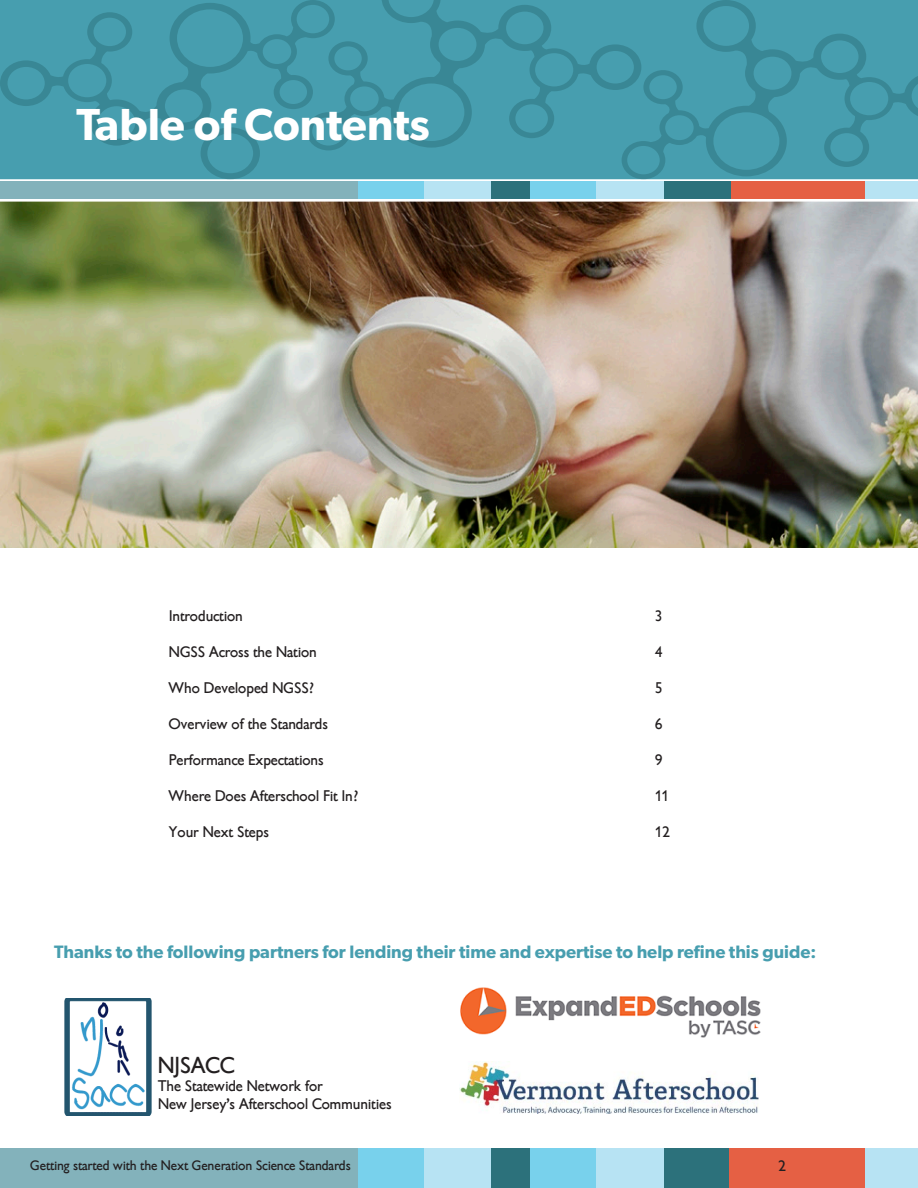
<style>
.page{position:relative;width:918px;height:1188px;background:#fff}
.page>*{position:absolute;margin:0;border:0;box-sizing:border-box;transform-origin:0 0}
.t1{font:600 45px "Gibson";color:#fff}
.Body_text{font:22.5px "Gibson";color:#231f20}
.t2{font:600 18px "Gibson";color:#479eaf}
.Body_text-2{font:15px "Gibson";color:#231f20}
.t3{font:13.5px "Gibson";color:#231f20}
</style>
<div class="page">
<div style="left:0;top:0;width:918px;height:179px;background:#479eaf"></div>
<div style="left:0;top:181px;width:358px;height:18px;background:#83b2bb"></div>
<div style="left:358px;top:181px;width:68px;height:18px;background:#78d1ec"></div>
<div style="left:424px;top:181px;width:67px;height:18px;background:#b7e3f3"></div>
<div style="left:491px;top:181px;width:68px;height:18px;background:#2c717b"></div>
<div style="left:531px;top:181px;width:67px;height:18px;background:#78d1ec"></div>
<div style="left:596px;top:181px;width:68px;height:18px;background:#b7e3f3"></div>
<div style="left:664px;top:181px;width:68px;height:18px;background:#2c717b"></div>
<div style="left:732px;top:181px;width:135px;height:18px;background:#e56044"></div>
<div style="left:865px;top:181px;width:53px;height:18px;background:#b7e3f3"></div>
<div style="left:0;top:1148px;width:358px;height:40px;background:#83b2bb"></div>
<div style="left:358px;top:1148px;width:68px;height:40px;background:#78d1ec"></div>
<div style="left:424px;top:1148px;width:67px;height:40px;background:#b7e3f3"></div>
<div style="left:491px;top:1148px;width:68px;height:40px;background:#2c717b"></div>
<div style="left:531px;top:1148px;width:67px;height:40px;background:#78d1ec"></div>
<div style="left:596px;top:1148px;width:68px;height:40px;background:#b7e3f3"></div>
<div style="left:664px;top:1148px;width:68px;height:40px;background:#2c717b"></div>
<div style="left:729px;top:1148px;width:138px;height:40px;background:#e56044"></div>
<div style="left:865px;top:1148px;width:53px;height:40px;background:#b7e3f3"></div>
<img style="left:0;top:202px;width:918px;height:345px">
<img style="left:65px;top:998px;width:86px;height:117px">
<img style="left:460px;top:987px;width:300px;height:51px">
<img style="left:459px;top:1061px;width:300px;height:52px">
<svg style="left:0;top:1px;width:330px;height:178px"></svg>
<svg style="left:307px;top:0;width:315px;height:150px"></svg>
<svg style="left:622px;top:0;width:296px;height:179px"></svg>
<p class="t1" style="left:76px;top:98px;width:355px">Table of Contents</p>
<p class="Body_text-2" style="left:169px;top:607px;width:75px">Introduction</p>
<p class="Body_text-2" style="left:655px;top:607px;width:9px">3</p>
<p class="Body_text-2" style="left:169px;top:643px;width:149px">NGSS Across the Nation</p>
<p class="Body_text-2" style="left:655px;top:643px;width:9px">4</p>
<p class="Body_text-2" style="left:169px;top:679px;width:146px">Who Developed NGSS?</p>
<p class="Body_text-2" style="left:655px;top:679px;width:9px">5</p>
<p class="Body_text-2" style="left:169px;top:715px;width:161px">Overview of the Standards</p>
<p class="Body_text-2" style="left:655px;top:715px;width:9px">6</p>
<p class="Body_text-2" style="left:169px;top:751px;width:156px">Performance Expectations</p>
<p class="Body_text-2" style="left:655px;top:751px;width:9px">9</p>
<p class="Body_text-2" style="left:169px;top:787px;width:190px">Where Does Afterschool Fit In?</p>
<p class="Body_text-2" style="left:655px;top:787px;width:16px">11</p>
<p class="Body_text-2" style="left:169px;top:823px;width:101px">Your Next Steps</p>
<p class="Body_text-2" style="left:655px;top:823px;width:17px">12</p>
<p class="t2" style="left:54px;top:941px;width:764px">Thanks to the following partners for lending their time and expertise to help refine this guide:</p>
<p class="Body_text" style="left:158px;top:1052px;width:78px">NJSACC</p>
<p class="Body_text-2" style="left:158px;top:1077px;width:166px">The Statewide Network for</p>
<p class="Body_text-2" style="left:158px;top:1095px;width:235px">New Jersey’s Afterschool Communities</p>
<p class="t3" style="left:31px;top:1158px;width:322px">Getting started with the Next Generation Science Standards</p>
<p class="Body_text-2" style="left:779px;top:1158px;width:9px">2</p>
</div>
